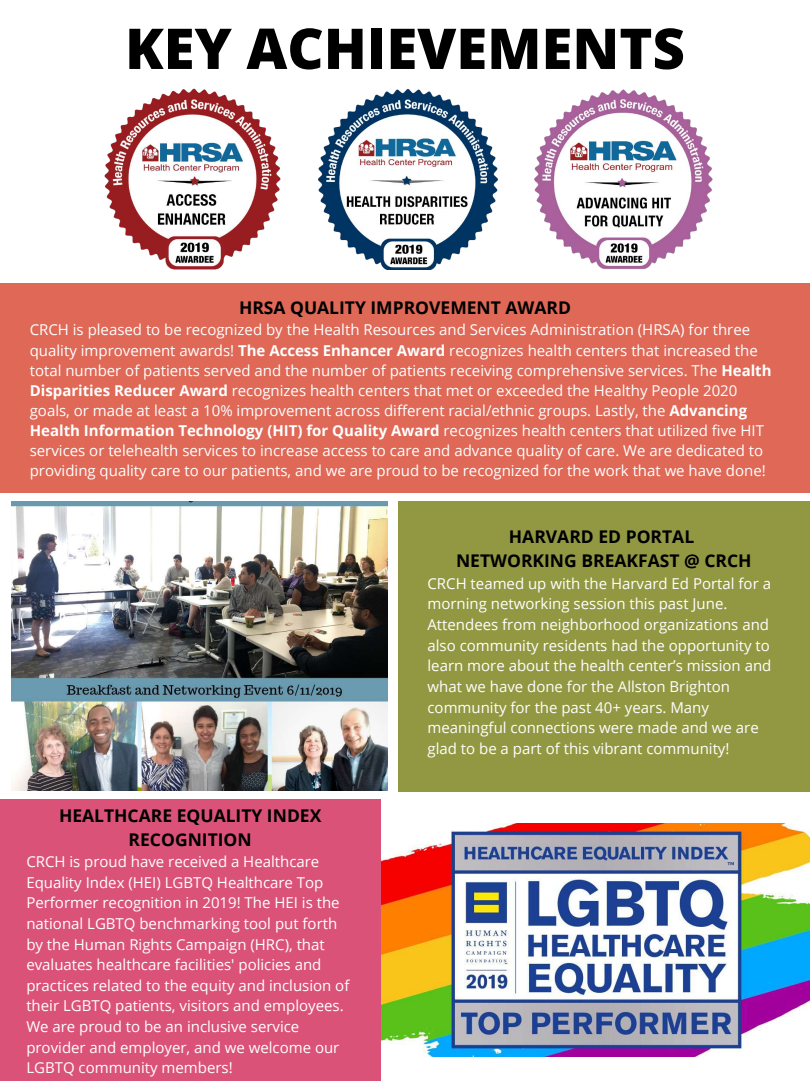
<style>
.page{position:relative;width:810px;height:1081px;background:#fff}
.page>*{position:absolute;margin:0;border:0;box-sizing:border-box;transform-origin:0 0}
.t1{font:800 56.25px "Open Sans";color:#000}
.t2{font:700 17.5px/24.1px "Open Sans";color:#000;text-align:center}
.t3{font:15px/20.6px "Open Sans";color:#fff}
.s1{font-weight:700}
</style>
<div class="page">
<img style="left:104px;top:89px;width:142px;height:180px">
<img style="left:564px;top:89px;width:149px;height:180px">
<img style="left:246px;top:89px;width:318px;height:180px">
<div style="left:0;top:283px;width:810px;height:209px;background:#df6856"></div>
<div style="left:398px;top:501px;width:412px;height:289px;background:#929842"></div>
<div style="left:0;top:799px;width:381px;height:281px;background:#db5278"></div>
<img style="left:382px;top:823px;width:428px;height:233px">
<img style="left:11px;top:501px;width:377px;height:289px">
<h1 class="t1" style="left:125px;top:9px;width:561px">KEY ACHIEVEMENTS</h1>
<p class="t2" style="left:239px;top:295px;width:333px">HRSA QUALITY IMPROVEMENT AWARD</p>
<p class="t3" style="left:30px;top:319px;width:743px;line-height:20.1px">CRCH is pleased to be recognized by the Health Resources and Services Administration (HRSA) for three quality improvement awards! <span class="s1">The Access Enhancer Award</span> recognizes health centers that increased the total number of patients served and the number of patients receiving comprehensive services. The <span class="s1">Health Disparities Reducer Award</span> recognizes health centers that met or exceeded the Healthy People 2020 goals, or made at least a 10% improvement across different racial/ethnic groups. Lastly, the <span class="s1">Advancing Health Information Technology (HIT) for Quality Award</span> recognizes health centers that utilized five HIT services or telehealth services to increase access to care and advance quality of care. We are dedicated to providing quality care to our patients, and we are proud to be recognized for the work that we have done!</p>
<p class="t2" style="left:59px;top:802px;width:264px">HEALTHCARE EQUALITY INDEX<br>RECOGNITION</p>
<p class="t3" style="left:26px;top:850px;width:325px">CRCH is proud have received a Healthcare Equality Index (HEI) LGBTQ Healthcare Top Performer recognition in 2019! The HEI is the national LGBTQ benchmarking tool put forth by the Human Rights Campaign (HRC), that evaluates healthcare facilities' policies and practices related to the equity and inclusion of their LGBTQ patients, visitors and employees.<br>We are proud to be an inclusive service provider and employer, and we welcome our LGBTQ community members!</p>
<p class="t2" style="left:456px;top:524px;width:297px">HARVARD ED PORTAL<br>NETWORKING BREAKFAST @ CRCH</p>
<p class="t3" style="left:428px;top:572px;width:345px">CRCH teamed up with the Harvard Ed Portal for a morning networking session this past June.<br>Attendees from neighborhood organizations and also community residents had the opportunity to learn more about the health center’s mission and what we have done for the Allston Brighton community for the past 40+ years. Many meaningful connections were made and we are glad to be a part of this vibrant community!</p>
</div>
